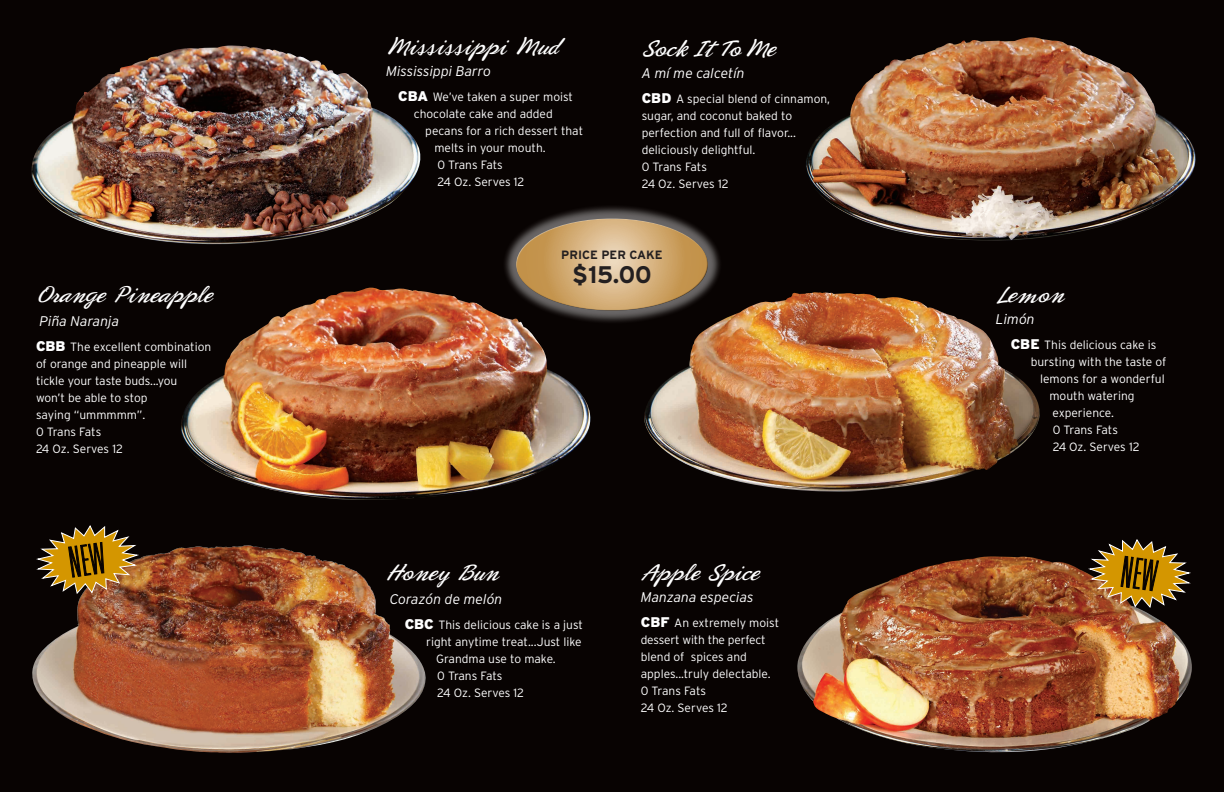
<style>
.page{position:relative;width:1224px;height:792px;background:#080302}
.page>*{position:absolute;margin:0;border:0;box-sizing:border-box;transform-origin:0 0}
.t1{font:24px "Phoenix Script FLF";color:#fff}
.t2{font:700 24px "Interstate";color:#231f20}
.t3{font:italic 300 14px "Interstate";color:#fff}
.t4{font:300 12px/17px "Interstate";color:#fff}
.t5{font:700 12px "Interstate";color:#231f20}
.s1{font-weight:900;font-size:14px}
</style>
<div class="page">
<img style="left:31px;top:45px;width:390px;height:200px">
<img style="left:644px;top:292px;width:396px;height:200px">
<img style="left:806px;top:37px;width:390px;height:204px">
<img style="left:181px;top:287px;width:410px;height:213px">
<img style="left:32px;top:545px;width:394px;height:208px">
<img style="left:797px;top:556px;width:395px;height:197px">
<img style="left:34px;top:525px;width:107px;height:70px">
<svg style="left:1086px;top:539px;width:106px;height:70px"></svg>
<div style="left:502px;top:204px;width:220px;height:121px;background:#fff;opacity:.4"></div>
<div style="left:516px;top:218px;width:190px;height:58px;background:#fff;opacity:.75"></div>
<div style="left:517px;top:245px;width:192px;height:66px;background:#231f20;opacity:.75"></div>
<p class="t1" style="left:36px;top:282px;width:178px">Orange Pineapple</p>
<p class="t3" style="left:40px;top:313px;width:81px">Piña Naranja</p>
<p class="t4" style="left:36px;top:338px;width:177px"><span class="s1">CBB</span> The excellent combination</p>
<p class="t4" style="left:36px;top:355px;width:153px">of orange and pineapple will</p>
<p class="t4" style="left:36px;top:372px;width:143px">tickle your taste buds...you</p>
<p class="t4" style="left:36px;top:389px;width:113px">won’t be able to stop</p>
<p class="t4" style="left:36px;top:406px;width:111px">saying “ummmmm”.</p>
<p class="t4" style="left:36px;top:423px;width:67px">0 Trans Fats</p>
<p class="t4" style="left:36px;top:440px;width:88px">24 Oz. Serves 12</p>
<p class="t1" style="left:386px;top:34px;width:174px">Mississippi Mud</p>
<p class="t3" style="left:386px;top:63px;width:106px">Mississippi Barro</p>
<p class="t4" style="left:398px;top:88px;width:176px"><span class="s1">CBA</span> We’ve taken a super moist</p>
<p class="t4" style="left:414px;top:105px;width:141px">chocolate cake and added</p>
<p class="t4" style="left:425px;top:122px;width:159px">pecans for a rich dessert that</p>
<p class="t4" style="left:434px;top:139px;width:113px">melts in your mouth.</p>
<p class="t4" style="left:438px;top:156px;width:67px">0 Trans Fats</p>
<p class="t4" style="left:438px;top:173px;width:88px">24 Oz. Serves 12</p>
<p class="t1" style="left:642px;top:36px;width:135px">Sock It To Me</p>
<p class="t3" style="left:642px;top:65px;width:105px">A mí me calcetín</p>
<p class="t4" style="left:642px;top:90px;width:190px"><span class="s1">CBD</span> A special blend of cinnamon,</p>
<p class="t4" style="left:642px;top:107px;width:152px">sugar, and coconut baked to</p>
<p class="t4" style="left:642px;top:124px;width:156px">perfection and full of flavor... deliciously delightful.</p>
<p class="t4" style="left:642px;top:158px;width:67px">0 Trans Fats</p>
<p class="t4" style="left:642px;top:175px;width:88px">24 Oz. Serves 12</p>
<p class="t5" style="left:561px;top:248px;width:103px">PRICE PER CAKE</p>
<p class="t2" style="left:572px;top:261px;width:81px">$15.00</p>
<p class="t1" style="left:386px;top:560px;width:115px">Honey Bun</p>
<p class="t3" style="left:390px;top:591px;width:114px">Corazón de melón</p>
<p class="t4" style="left:405px;top:616px;width:180px"><span class="s1">CBC</span> This delicious cake is a just</p>
<p class="t4" style="left:426px;top:633px;width:157px">right anytime treat...Just like</p>
<p class="t4" style="left:436px;top:650px;width:121px">Grandma use to make.</p>
<p class="t4" style="left:437px;top:667px;width:67px">0 Trans Fats</p>
<p class="t4" style="left:437px;top:684px;width:88px">24 Oz. Serves 12</p>
<p class="t1" style="left:641px;top:560px;width:120px">Apple Spice</p>
<p class="t3" style="left:641px;top:589px;width:114px">Manzana especias</p>
<p class="t4" style="left:641px;top:614px;width:140px"><span class="s1">CBF</span> An extremely moist</p>
<p class="t4" style="left:641px;top:631px;width:126px">dessert with the perfect</p>
<p class="t4" style="left:641px;top:648px;width:108px">blend of spices and</p>
<p class="t4" style="left:641px;top:665px;width:131px">apples...truly delectable.</p>
<p class="t4" style="left:641px;top:682px;width:67px">0 Trans Fats</p>
<p class="t4" style="left:641px;top:699px;width:88px">24 Oz. Serves 12</p>
<p class="t1" style="left:996px;top:282px;width:70px">Lemon</p>
<p class="t3" style="left:996px;top:311px;width:41px">Limón</p>
<p class="t4" style="left:1011px;top:336px;width:147px"><span class="s1">CBE</span> This delicious cake is</p>
<p class="t4" style="left:1031px;top:353px;width:137px">bursting with the taste of</p>
<p class="t4" style="left:1040px;top:370px;width:126px">lemons for a wonderful</p>
<p class="t4" style="left:1049px;top:387px;width:87px">mouth watering</p>
<p class="t4" style="left:1053px;top:404px;width:63px">experience.</p>
<p class="t4" style="left:1053px;top:421px;width:67px">0 Trans Fats</p>
<p class="t4" style="left:1053px;top:438px;width:88px">24 Oz. Serves 12</p>
</div>
